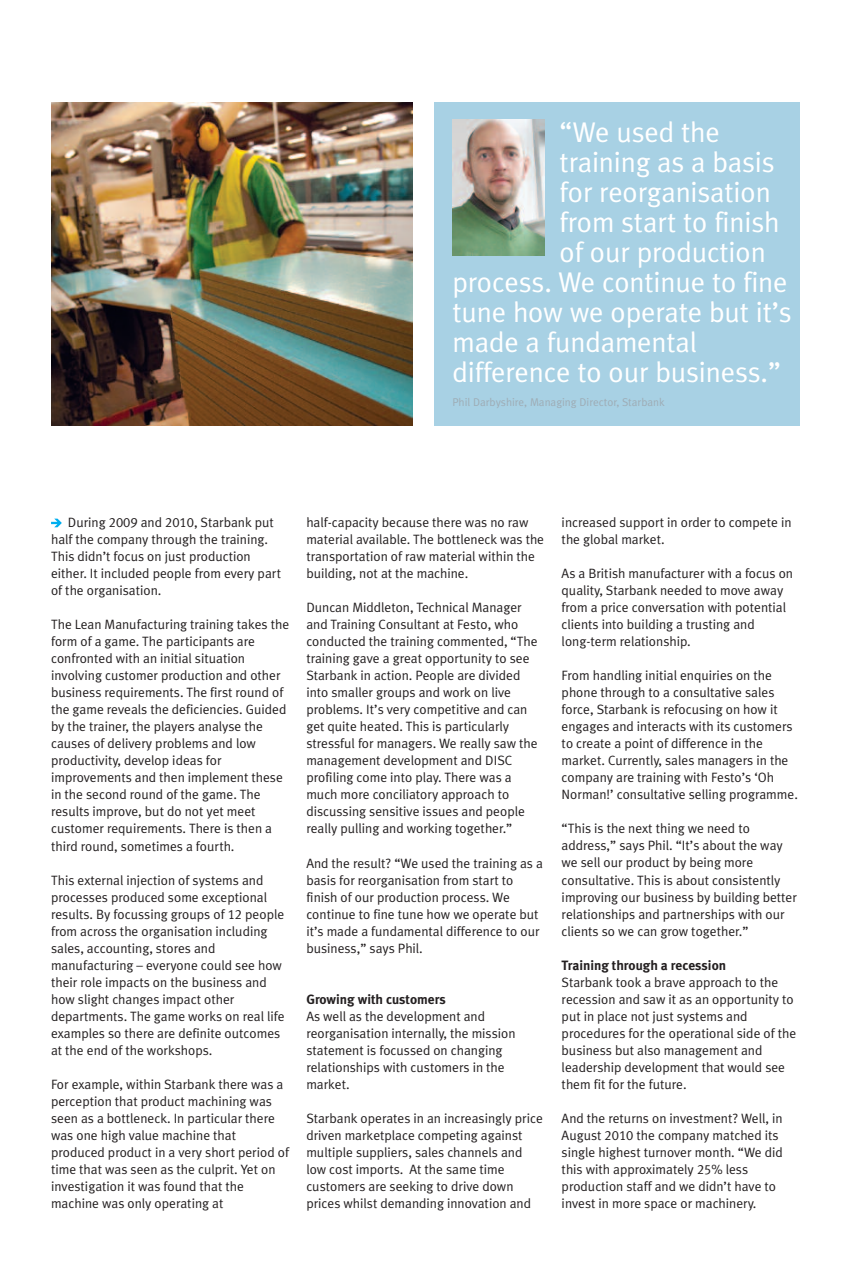
<style>
.page{position:relative;width:868px;height:1263px;background:#fff}
.page>*{position:absolute;margin:0;border:0;box-sizing:border-box;transform-origin:0 0}
.t1{font:28.5px "Meta Plus LF";letter-spacing:-.005em;color:#fff}
.t2{font:13.5px/17px "Meta Plus LF";color:#231f20}
.t3{font:700 13.5px "Meta Plus LF";color:#231f20}
.t4{font:11.25px "Meta Plus LF";color:#9eacb5}
</style>
<div class="page">
<div style="left:434px;top:102px;width:365px;height:323px;background:#a8d1e4"></div>
<img style="left:452px;top:119px;width:92px;height:136px">
<svg style="left:51px;top:519px;width:11px;height:8px"></svg>
<img style="left:51px;top:102px;width:362px;height:323px">
<h1 class="t1" style="left:559px;top:122px;width:162px">“We used the</h1>
<h1 class="t1" style="left:559px;top:152px;width:216px">training as a basis</h1>
<h1 class="t1" style="left:559px;top:182px;width:213px">for reorganisation</h1>
<h1 class="t1" style="left:559px;top:212px;width:221px">from start to finish</h1>
<h1 class="t1" style="left:559px;top:242px;width:208px">of our production</h1>
<h1 class="t1" style="left:452px;top:272px;width:336px">process. We continue to fine</h1>
<h1 class="t1" style="left:452px;top:302px;width:341px">tune how we operate but it’s</h1>
<h1 class="t1" style="left:452px;top:332px;width:246px">made a fundamental</h1>
<h1 class="t1" style="left:452px;top:362px;width:330px">difference to our business.”</h1>
<p class="t4" style="left:452px;top:398px;width:214px">Phil Darbyshire, Managing Director, Starbank</p>
<p class="t2" style="left:51px;top:516px;width:231px;text-indent:17px">During 2009 and 2010, Starbank put half the company through the training.<br>This didn’t focus on just production either. It included people from every part of the organisation.</p>
<p class="t2" style="left:51px;top:618px;width:239px">The Lean Manufacturing training takes the form of a game. The participants are confronted with an initial situation involving customer production and other business requirements. The first round of the game reveals the deficiencies. Guided by the trainer, the players analyse the causes of delivery problems and low productivity, develop ideas for improvements and then implement these in the second round of the game. The results improve, but do not yet meet customer requirements. There is then a third round, sometimes a fourth.</p>
<p class="t2" style="left:51px;top:873px;width:235px">This external injection of systems and processes produced some exceptional results. By focussing groups of 12 people from across the organisation including sales, accounting, stores and manufacturing – everyone could see how their role impacts on the business and how slight changes impact other departments. The game works on real life examples so there are definite outcomes at the end of the workshops.</p>
<p class="t2" style="left:51px;top:1077px;width:239px">For example, within Starbank there was a perception that product machining was seen as a bottleneck. In particular there was one high value machine that produced product in a very short period of time that was seen as the culprit. Yet on investigation it was found that the machine was only operating at</p>
<p class="t2" style="left:306px;top:516px;width:239px">half-capacity because there was no raw material available. The bottleneck was the transportation of raw material within the building, not at the machine.</p>
<p class="t2" style="left:306px;top:601px;width:233px">Duncan Middleton, Technical Manager and Training Consultant at Festo, who conducted the training commented, “The training gave a great opportunity to see Starbank in action. People are divided into smaller groups and work on live problems. It’s very competitive and can get quite heated. This is particularly stressful for managers. We really saw the management development and DISC profiling come into play. There was a much more conciliatory approach to discussing sensitive issues and people really pulling and working together.”</p>
<p class="t2" style="left:306px;top:856px;width:238px">And the result? “We used the training as a basis for reorganisation from start to finish of our production process. We continue to fine tune how we operate but it’s made a fundamental difference to our business,” says Phil.</p>
<p class="t3" style="left:306px;top:994px;width:141px">Growing with customers</p>
<p class="t2" style="left:306px;top:1009px;width:211px">As well as the development and reorganisation internally, the mission statement is focussed on changing relationships with customers in the market.</p>
<p class="t2" style="left:306px;top:1111px;width:238px">Starbank operates in an increasingly price driven marketplace competing against multiple suppliers, sales channels and low cost imports. At the same time customers are seeking to drive down prices whilst demanding innovation and</p>
<p class="t2" style="left:561px;top:516px;width:231px">increased support in order to compete in the global market.</p>
<p class="t2" style="left:561px;top:567px;width:233px">As a British manufacturer with a focus on quality, Starbank needed to move away from a price conversation with potential clients into building a trusting and long-term relationship.</p>
<p class="t2" style="left:561px;top:669px;width:238px">From handling initial enquiries on the phone through to a consultative sales force, Starbank is refocusing on how it engages and interacts with its customers to create a point of difference in the market. Currently, sales managers in the company are training with Festo’s ‘Oh Norman!’ consultative selling programme.</p>
<p class="t2" style="left:561px;top:822px;width:237px">“This is the next thing we need to address,” says Phil. “It’s about the way we sell our product by being more consultative. This is about consistently improving our business by building better relationships and partnerships with our clients so we can grow together.”</p>
<p class="t3" style="left:561px;top:960px;width:166px">Training through a recession</p>
<p class="t2" style="left:561px;top:975px;width:236px">Starbank took a brave approach to the recession and saw it as an opportunity to put in place not just systems and procedures for the operational side of the business but also management and leadership development that would see them fit for the future.</p>
<p class="t2" style="left:561px;top:1111px;width:223px">And the returns on investment? Well, in August 2010 the company matched its single highest turnover month. “We did this with approximately 25% less production staff and we didn’t have to invest in more space or machinery.</p>
</div>
